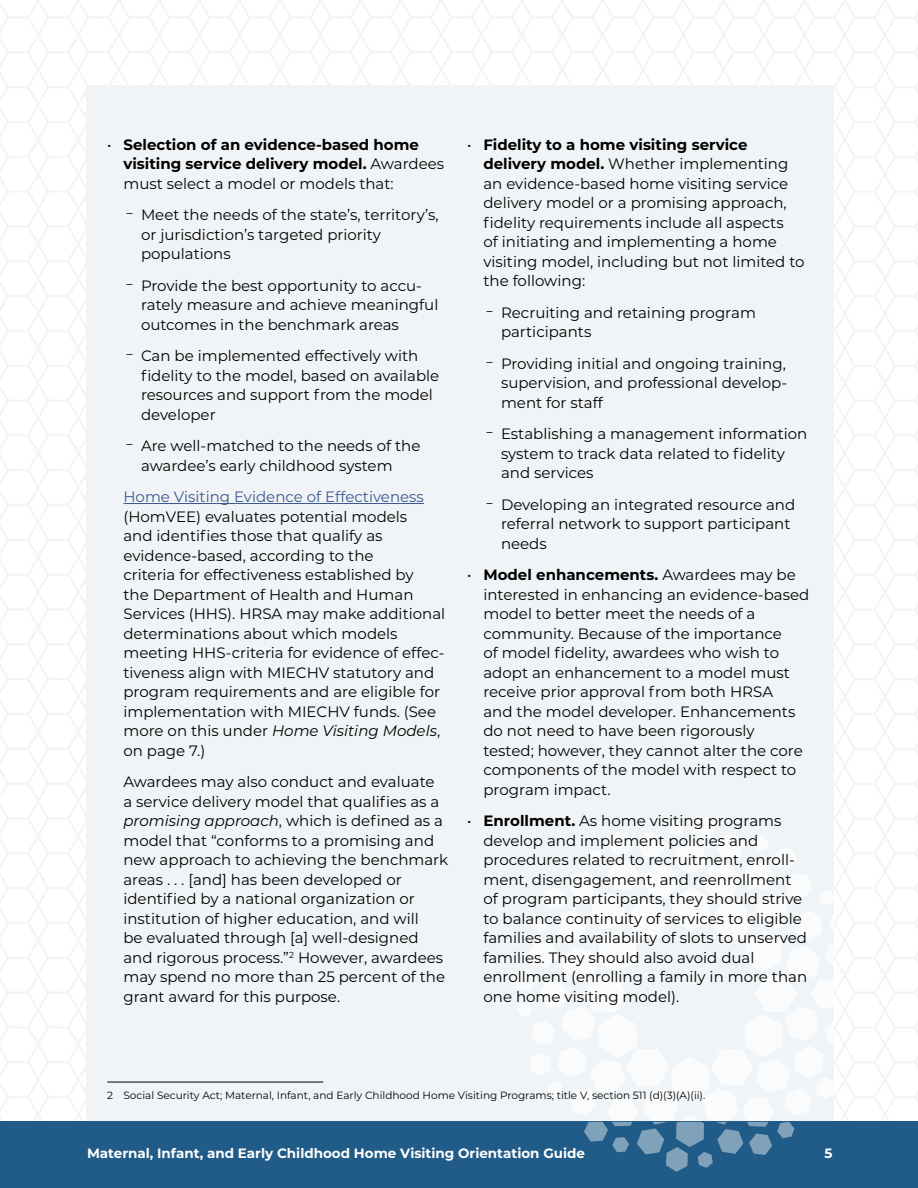
<style>
.page{position:relative;width:918px;height:1188px;background:#fff}
.page>*{position:absolute;margin:0;border:0;box-sizing:border-box;transform-origin:0 0}
.t1{font:15px/19.5px "Montserrat";color:#000}
.t2{font:700 15px/19.5px "Montserrat";color:#000}
.t3{font:700 13.5px "Montserrat";color:#fff}
.t4{font:10.5px "Montserrat";color:#000}
.s1{font-weight:400}
.s2{color:#3d578f}
.s3{font-style:italic}
.s4{font-weight:700}
</style>
<div class="page">
<img style="left:0;top:0;width:918px;height:1122px">
<div style="left:87px;top:85px;width:747px;height:1047px;background:#f1f4f6"></div>
<div style="left:0;top:1122px;width:918px;height:66px;background:#215b87"></div>
<hr style="left:123px;top:503px;width:301px;height:1px;background:#3d578f">
<hr style="left:107px;top:1082px;width:216px;height:1px;background:#000">
<svg style="left:513px;top:816px;width:322px;height:356px"></svg>
<p class="t2" style="left:123px;top:134px;width:322px;text-indent:-16px"><span class="s1">•</span> Selection of an evidence-based home visiting service delivery model. <span class="s1">Awardees must select a model or models that:</span></p>
<p class="t1" style="left:141px;top:204px;width:299px;text-indent:-7px">̵Meet the needs of the state’s, territory’s, or jurisdiction’s targeted priority populations</p>
<p class="t1" style="left:141px;top:275px;width:299px;text-indent:-7px">̵Provide the best opportunity to accu&shy;rately measure and achieve meaningful outcomes in the benchmark areas</p>
<p class="t1" style="left:141px;top:345px;width:300px;text-indent:-7px">̵Can be implemented effectively with fidelity to the model, based on available resources and support from the model developer</p>
<p class="t1" style="left:141px;top:435px;width:281px;text-indent:-7px">̵Are well-matched to the needs of the awardee’s early childhood system</p>
<p class="t1" style="left:123px;top:486px;width:323px"><span class="s2">Home Visiting Evidence of Effectiveness </span>(HomVEE) evaluates potential models<br>and identifies those that qualify as evidence-based, according to the<br>criteria for effectiveness established by<br>the Department of Health and Human Services (HHS). HRSA may make additional determinations about which models meeting HHS-criteria for evidence of effec&shy;tiveness align with MIECHV statutory and program requirements and are eligible for implementation with MIECHV funds. (See more on this under <span class="s3">Home Visiting Models</span>, on page 7.)</p>
<p class="t1" style="left:123px;top:771px;width:326px">Awardees may also conduct and evaluate<br>a service delivery model that qualifies as a <span class="s3">promising approach</span>, which is defined as a model that “conforms to a promising and new approach to achieving the benchmark areas . . . [and] has been developed or identified by a national organization or institution of higher education, and will<br>be evaluated through [a] well-designed and rigorous process.”<sup>2</sup> However, awardees may spend no more than 25 percent of the grant award for this purpose.</p>
<p class="t1" style="left:483px;top:134px;width:323px;text-indent:-16px">• <span class="s4">Fidelity to a home visiting service delivery model.</span> Whether implementing an evidence-based home visiting service delivery model or a promising approach, fidelity requirements include all aspects<br>of initiating and implementing a home visiting model, including but not limited to the following:</p>
<p class="t1" style="left:501px;top:302px;width:256px;text-indent:-7px">̵Recruiting and retaining program participants</p>
<p class="t1" style="left:501px;top:353px;width:288px;text-align:justify;text-indent:-7px">̵Providing initial and ongoing training, supervision, and professional develop&shy;ment for staff</p>
<p class="t1" style="left:501px;top:423px;width:308px;text-indent:-7px">̵Establishing a management information system to track data related to fidelity and services</p>
<p class="t1" style="left:501px;top:494px;width:296px;text-indent:-7px">̵Developing an integrated resource and referral network to support participant needs</p>
<p class="t1" style="left:483px;top:564px;width:327px;text-indent:-16px">• <span class="s4">Model enhancements.</span> Awardees may be interested in enhancing an evidence-based model to better meet the needs of a community. Because of the importance<br>of model fidelity, awardees who wish to adopt an enhancement to a model must receive prior approval from both HRSA<br>and the model developer. Enhancements do not need to have been rigorously<br>tested; however, they cannot alter the core components of the model with respect to program impact.</p>
<p class="t1" style="left:483px;top:810px;width:325px;text-indent:-16px">• <span class="s4">Enrollment.</span> As home visiting programs develop and implement policies and procedures related to recruitment, enroll&shy;ment, disengagement, and reenrollment of program participants, they should strive to balance continuity of services to eligible families and availability of slots to unserved families. They should also avoid dual enrollment (enrolling a family in more than one home visiting model).</p>
<p class="t4" style="left:107px;top:1088px;width:600px">2 Social Security Act; Maternal, Infant, and Early Childhood Home Visiting Programs; title V, section 511 (d)(3)(A)(ii).</p>
<p class="t3" style="left:87px;top:1143px;width:500px">Maternal, Infant, and Early Childhood Home Visiting Orientation Guide</p>
<p class="t3" style="left:824px;top:1143px;width:10px">5</p>
</div>
